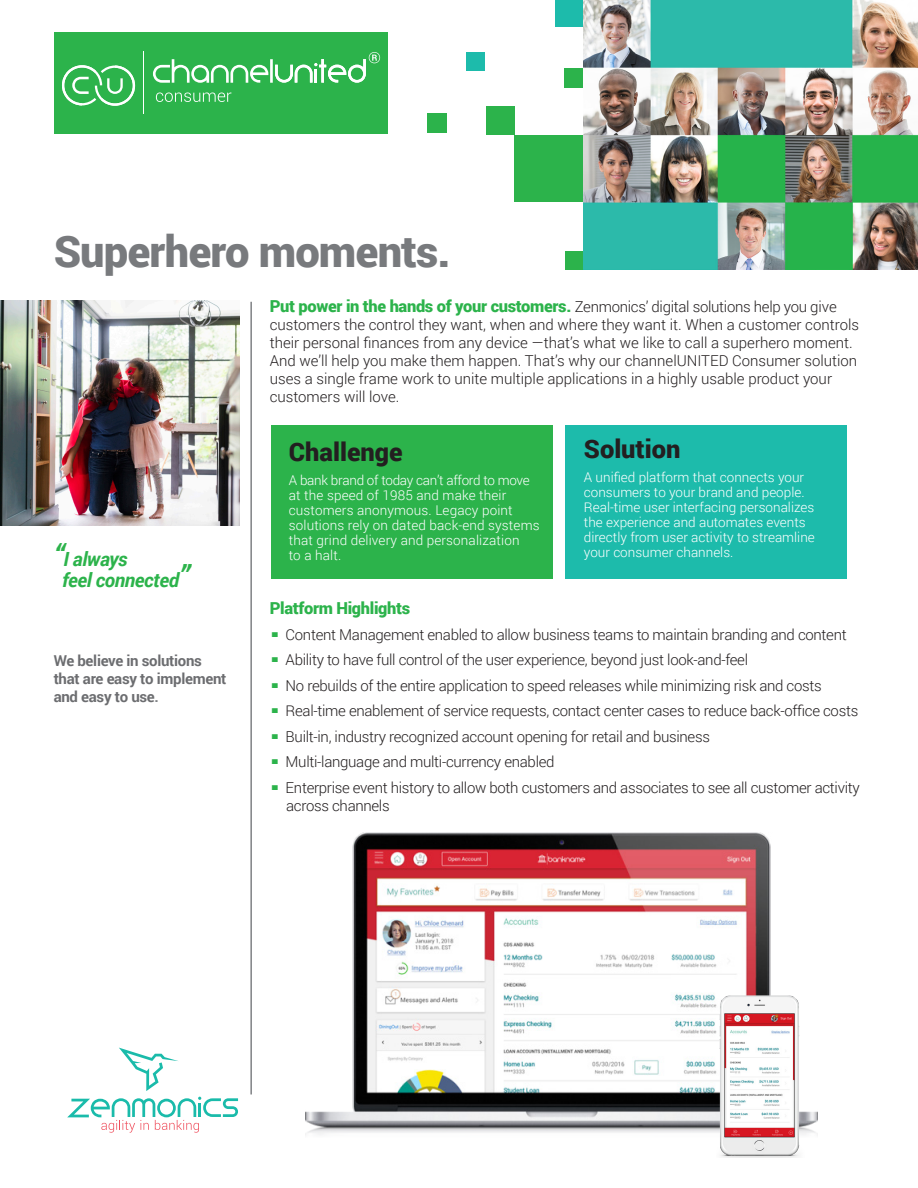
<style>
.page{position:relative;width:918px;height:1188px;background:#fff}
.page>*{position:absolute;margin:0;border:0;box-sizing:border-box;transform-origin:0 0}
.t1{font:900 43.5px "Roboto";letter-spacing:-.02em;color:#787a7d}
.t2{font:900 34.5px "Roboto";color:#2cb34b}
.t3{font:900 25.5px "Roboto";color:#231f20}
.t4{font:italic 700 19.5px "Roboto";letter-spacing:-.02em;color:#2cb34b}
.t5{font:900 16.5px "Roboto";letter-spacing:-.02em;color:#2cb34b}
.t6{font:300 15px/18px "Roboto";letter-spacing:-.02em;color:#231f20}
.t7{font:300 15px/18px "Roboto";color:#231f20}
.t8{font:700 15px/18px "Roboto";letter-spacing:-.02em;color:#6c6d70}
.t9{font:300 13.5px/15px "Roboto";color:#fff}
.t10{font:300 13.5px/15px "Roboto";letter-spacing:-.02em;color:#fff}
.s1{font-size:30px}
.s2{color:#808285}
.s3{font-weight:900;font-size:16.5px;color:#2cb34b}
</style>
<div class="page">
<div style="left:54px;top:32px;width:334px;height:102px;background:#2cb34b"></div>
<svg style="left:62px;top:65px;width:73px;height:41px"></svg>
<hr style="left:143px;top:52px;width:1px;height:62px;background:#fff">
<svg style="left:156px;top:93px;width:75px;height:9px"></svg>
<svg style="left:153px;top:52px;width:227px;height:31px"></svg>
<div style="left:514px;top:135px;width:69px;height:67px;background:#2cb34b"></div>
<div style="left:486px;top:106px;width:28px;height:29px;background:#2cb34b"></div>
<div style="left:565px;top:251px;width:19px;height:18px;background:#2cb34b"></div>
<div style="left:564px;top:68px;width:20px;height:20px;background:#2cb34b"></div>
<div style="left:427px;top:113px;width:20px;height:20px;background:#2cb34b"></div>
<div style="left:466px;top:52px;width:18px;height:18px;background:#1dbbab"></div>
<div style="left:555px;top:0;width:28px;height:27px;background:#1dbbab"></div>
<hr style="left:250px;top:302px;width:2px;height:792px;background:#808285">
<img style="left:583px;top:0;width:335px;height:269px">
<div style="left:272px;top:426px;width:281px;height:153px;background:#2cb34b"></div>
<div style="left:565px;top:426px;width:282px;height:153px;background:#1dbbab"></div>
<svg style="left:119px;top:1048px;width:59px;height:43px"></svg>
<svg style="left:67px;top:1097px;width:171px;height:36px"></svg>
<img style="left:0;top:301px;width:240px;height:225px">
<img style="left:305px;top:832px;width:512px;height:303px">
<img style="left:717px;top:991px;width:87px;height:166px">
<p class="t1" style="left:54px;top:220px;width:399px">Superhero moments.</p>
<p class="t4" style="left:54px;top:545px;width:76px"><span class="s1">“</span>I always</p>
<p class="t4" style="left:62px;top:566px;width:129px">feel connected<span class="s1">”</span></p>
<p class="t8" style="left:54px;top:651px;width:150px">We believe in solutions</p>
<p class="t8" style="left:54px;top:669px;width:174px">that are easy to implement and easy to use<span class="s2">.</span></p>
<p class="t7" style="left:270px;top:297px;width:591px"><span class="s3">Put power in the hands of your customers.</span> Zenmonics’ digital solutions help you give customers the control they want, when and where they want it. When a customer controls their personal finances from any device —that’s what we like to call a superhero moment.<br>And we’ll help you make them happen. That’s why our channelUNITED Consumer solution uses a single frame work to unite multiple applications in a highly usable product your customers will love.</p>
<p class="t3" style="left:289px;top:434px;width:115px">Challenge</p>
<p class="t10" style="left:289px;top:472px;width:242px">A bank brand of today can’t afford to move at the speed of 1985 and make their</p>
<p class="t9" style="left:289px;top:502px;width:225px">customers anonymous. Legacy point</p>
<p class="t9" style="left:289px;top:517px;width:252px">solutions rely on dated back-end systems that grind delivery and personalization</p>
<p class="t9" style="left:289px;top:547px;width:54px">to a halt.</p>
<p class="t3" style="left:584px;top:431px;width:98px">Solution</p>
<p class="t9" style="left:584px;top:469px;width:232px">A unified platform that connects your consumers to your brand and people.<br>Real-time user interfacing personalizes the experience and automates events directly from user activity to streamline your consumer channels.</p>
<p class="t5" style="left:270px;top:597px;width:142px">Platform Highlights</p>
<p class="t2" style="left:270px;top:600px;width:12px">.</p>
<p class="t6" style="left:286px;top:625px;width:563px">Content Management enabled to allow business teams to maintain branding and content</p>
<p class="t2" style="left:270px;top:626px;width:12px">.</p>
<p class="t6" style="left:286px;top:650px;width:464px">Ability to have full control of the user experience, beyond just look-and-feel</p>
<p class="t2" style="left:270px;top:651px;width:12px">.</p>
<p class="t6" style="left:286px;top:676px;width:538px">No rebuilds of the entire application to speed releases while minimizing risk and costs</p>
<p class="t2" style="left:270px;top:677px;width:12px">.</p>
<p class="t6" style="left:286px;top:701px;width:574px">Real-time enablement of service requests, contact center cases to reduce back-office costs</p>
<p class="t2" style="left:270px;top:702px;width:12px">.</p>
<p class="t6" style="left:286px;top:727px;width:426px">Built-in, industry recognized account opening for retail and business</p>
<p class="t2" style="left:270px;top:728px;width:12px">.</p>
<p class="t6" style="left:286px;top:752px;width:270px">Multi-language and multi-currency enabled</p>
<p class="t2" style="left:270px;top:753px;width:12px">.</p>
<p class="t6" style="left:286px;top:778px;width:576px">Enterprise event history to allow both customers and associates to see all customer activity across channels</p>
</div>
